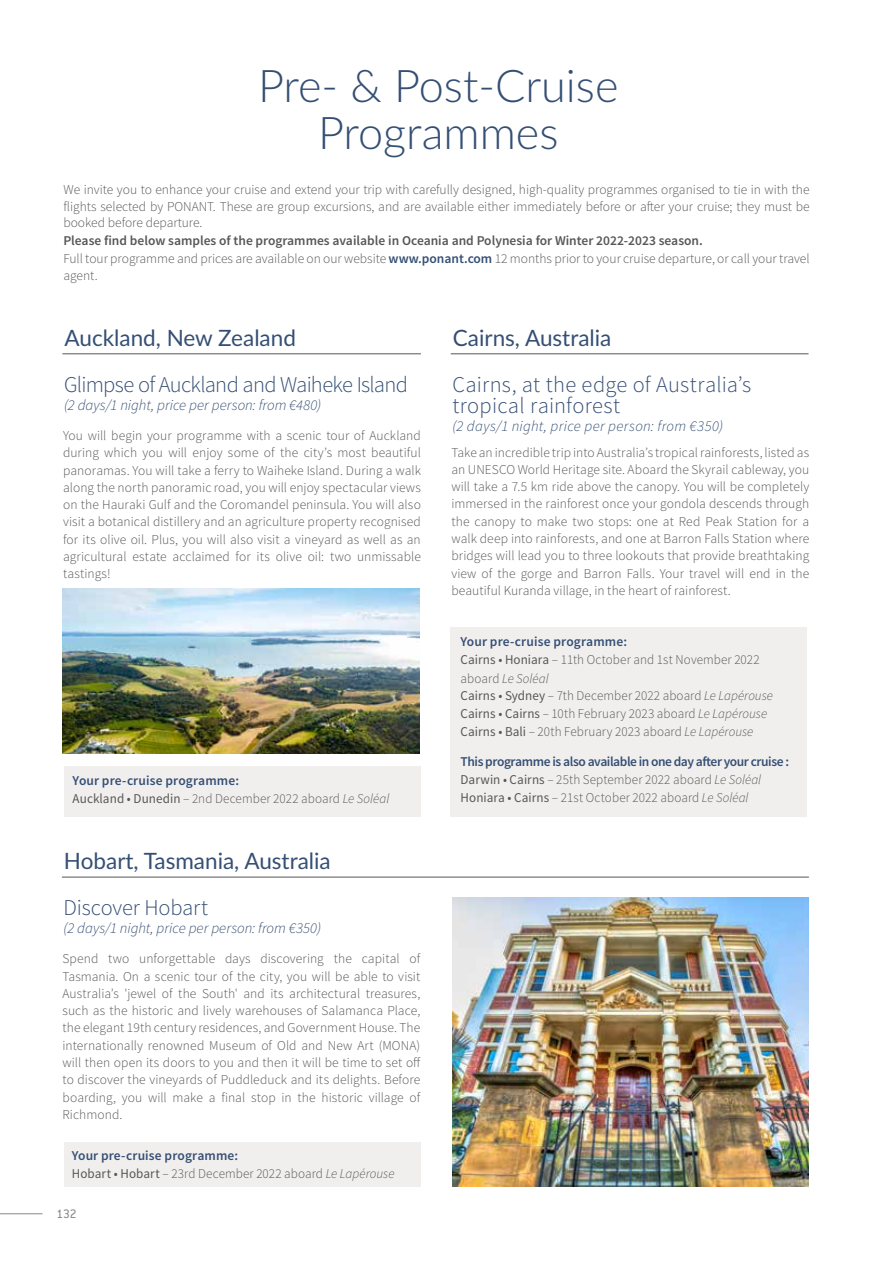
<style>
.page{position:relative;width:893px;height:1263px;background:#fff}
.page>*{position:absolute;margin:0;border:0;box-sizing:border-box;transform-origin:0 0}
.t1{font:300 45px/46.8px "Lato";color:#354f74;text-align:center}
.t2{font:300 22.5px/21px "Source Sans Pro";letter-spacing:-.005em;color:#354f74}
.t3{font:22.5px "Lato";color:#354f74}
.t4{font:300 22.5px "Source Sans Pro";letter-spacing:-.03em;color:#354f74}
.t5{font:italic 300 15px "Source Sans Pro";letter-spacing:.005em;color:#354f74}
.t6{font:300 13.5px/17.2px "Source Sans Pro";color:#575756;text-align:justify}
.t7{font:600 13.5px/18px "Source Sans Pro";letter-spacing:.01em;color:#354f74}
.t8{font:600 13.5px/18px "Source Sans Pro";letter-spacing:-.025em;color:#354f74}
.t9{font:13.5px "Conduit ITC Std";color:#86888c}
.s1{font-weight:600}
.s2{font-weight:600;color:#354f74}
.s3{font-weight:400;color:#575756}
.s4{font-weight:300;color:#575756}
.s5{font-weight:300;font-style:italic;color:#575756}
.s6{font-weight:400}
.s7{font-style:italic}
</style>
<div class="page">
<hr style="left:0;top:1213px;width:43px;height:1px;background:#86888c">
<div style="left:65px;top:766px;width:356px;height:51px;background:#f1efee"></div>
<div style="left:64px;top:1142px;width:356px;height:45px;background:#f1efee"></div>
<div style="left:451px;top:628px;width:356px;height:189px;background:#f1efee"></div>
<hr style="left:62px;top:354px;width:359px;height:1px;background:#575756">
<hr style="left:62px;top:877px;width:747px;height:1px;background:#575756">
<hr style="left:451px;top:354px;width:357px;height:1px;background:#575756">
<img style="left:63px;top:588px;width:357px;height:166px">
<img style="left:452px;top:898px;width:357px;height:288px">
<h1 class="t1" style="left:258px;top:61px;width:362px">Pre- &amp; Post-Cruise<br>Programmes</h1>
<p class="t6" style="left:63px;top:182px;width:748px;line-height:16.2px">We invite you to enhance your cruise and extend your trip with carefully designed, high-quality programmes organised to tie in with the flights selected by PONANT. These are group excursions, and are available either immediately before or after your cruise; they must be booked before departure.</p>
<p class="t6" style="left:63px;top:232px;width:748px;line-height:18.3px"><span class="s1">Please find below samples of the programmes available in Oceania and Polynesia for Winter 2022-2023 season.<br></span>Full tour programme and prices are available on our website <span class="s2">www.ponant.com</span> 12 months prior to your cruise departure, or call your travel</p>
<p class="t6" style="left:63px;top:267px;width:36px">agent.</p>
<h2 class="t3" style="left:65px;top:321px;width:233px">Auckland, New Zealand</h2>
<h2 class="t4" style="left:64px;top:370px;width:345px">Glimpse of Auckland and Waiheke Island</h2>
<p class="t5" style="left:64px;top:395px;width:259px">(2 days/1 night, price per person: from €480)</p>
<p class="t6" style="left:63px;top:427px;width:359px">You will begin your programme with a scenic tour of Auckland during which you will enjoy some of the city’s most beautiful panoramas. You will take a ferry to Waiheke Island. During a walk along the north panoramic road, you will enjoy spectacular views on the Hauraki Gulf and the Coromandel peninsula. You will also visit a botanical distillery and an agriculture property recognised for its olive oil. Plus, you will also visit a vineyard as well as an agricultural estate acclaimed for its olive oil: two unmissable tastings!</p>
<p class="t7" style="left:73px;top:772px;width:318px">Your pre-cruise programme:<br><span class="s3">Auckland • Dunedin</span> <span class="s4">– 2nd December 2022 aboard</span> <span class="s5">Le Soléal</span></p>
<h2 class="t3" style="left:64px;top:844px;width:268px">Hobart, Tasmania, Australia</h2>
<h2 class="t2" style="left:64px;top:897px;width:146px">Discover Hobart</h2>
<p class="t5" style="left:64px;top:919px;width:259px">(2 days/1 night, price per person: from €350)</p>
<p class="t6" style="left:63px;top:950px;width:360px">Spend two unforgettable days discovering the capital of Tasmania. On a scenic tour of the city, you will be able to visit Australia’s 'jewel of the South' and its architectural treasures, such as the historic and lively warehouses of Salamanca Place, the elegant 19th century residences, and Government House. The internationally renowned Museum of Old and New Art (MONA) will then open its doors to you and then it will be time to set off to discover the vineyards of Puddleduck and its delights. Before boarding, you will make a final stop in the historic village of Richmond.</p>
<p class="t7" style="left:72px;top:1147px;width:324px">Your pre-cruise programme:<br><span class="s3">Hobart • Hobart</span> <span class="s4">– 23rd December 2022 aboard</span> <span class="s5">Le Lapérouse</span></p>
<p class="t9" style="left:56px;top:1205px;width:22px">132</p>
<h2 class="t3" style="left:453px;top:321px;width:160px">Cairns, Australia</h2>
<h2 class="t2" style="left:452px;top:374px;width:300px">Cairns, at the edge of Australia’s tropical rainforest</h2>
<p class="t5" style="left:452px;top:416px;width:272px">(2 days/1 night, price per person: from €350)</p>
<p class="t6" style="left:451px;top:444px;width:359px">Take an incredible trip into Australia’s tropical rainforests, listed as an UNESCO World Heritage site. Aboard the Skyrail cableway, you will take a 7.5 km ride above the canopy. You will be completely immersed in the rainforest once your gondola descends through the canopy to make two stops: one at Red Peak Station for a walk deep into rainforests, and one at Barron Falls Station where bridges will lead you to three lookouts that provide breathtaking view of the gorge and Barron Falls. Your travel will end in the beautiful Kuranda village, in the heart of rainforest.</p>
<p class="t6" style="left:461px;top:633px;width:314px;line-height:18px;text-align:left"><span class="s2">Your pre-cruise programme:<br></span><span class="s6">Cairns • Honiara</span> – 11th October and 1st November 2022 aboard <span class="s7">Le Soléal<br></span><span class="s6">Cairns • Sydney</span> – 7th December 2022 aboard <span class="s7">Le Lapérouse </span><span class="s6">Cairns • Cairns</span> – 10th February 2023 aboard <span class="s7">Le Lapérouse </span><span class="s6">Cairns • Bali</span> – 20th February 2023 aboard <span class="s7">Le Lapérouse</span></p>
<p class="t8" style="left:461px;top:753px;width:330px">This programme is also available in one day after your cruise :<br><span class="s3">Darwin • Cairns</span> <span class="s4">– 25th September 2022 aboard</span> <span class="s5">Le Soléal<br></span><span class="s3">Honiara • Cairns</span> <span class="s4">– 21st October 2022 aboard</span> <span class="s5">Le Soléal</span></p>
</div>
